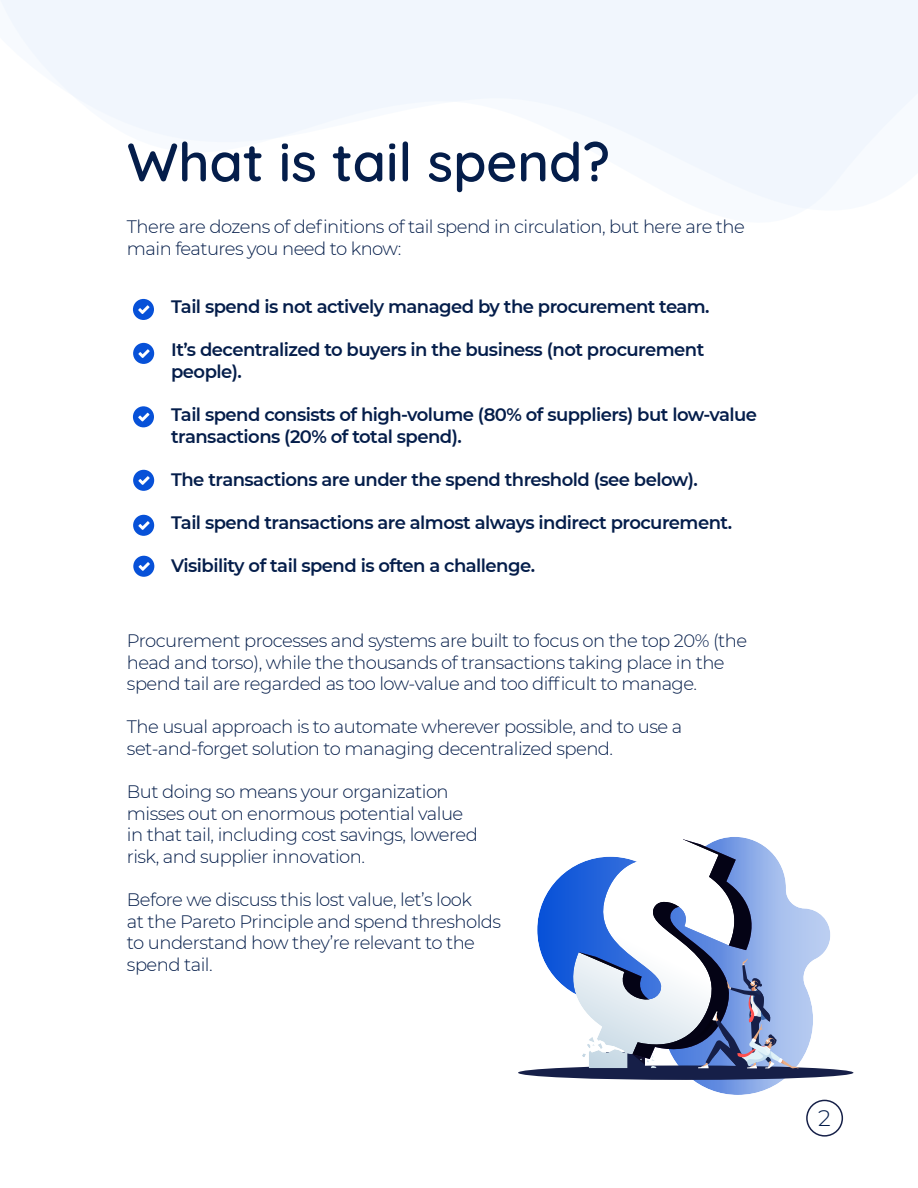
<style>
.page{position:relative;width:918px;height:1188px;background:#fff}
.page>*{position:absolute;margin:0;border:0;box-sizing:border-box;transform-origin:0 0}
.t1{font:600 54px "Quicksand";color:#041d4a}
.t2{font:300 22.5px "Montserrat";color:#041d4a}
.t3{font:300 18px/21.6px "Montserrat";letter-spacing:-.03em;color:#041d4a}
.t4{font:600 18px/21.6px "Montserrat";letter-spacing:-.03em;color:#041d4a}
</style>
<div class="page">
<svg style="left:0;top:0;width:918px;height:209px;fill:#f1f6fd"></svg>
<div style="left:133px;top:299px;width:21px;height:21px;background:#0751d8;border-radius:50%"></div>
<svg style="left:138px;top:305px;width:11px;height:9px"></svg>
<div style="left:133px;top:343px;width:21px;height:21px;background:#0751d8;border-radius:50%"></div>
<svg style="left:138px;top:349px;width:12px;height:9px"></svg>
<div style="left:133px;top:406px;width:21px;height:21px;background:#0751d8;border-radius:50%"></div>
<svg style="left:138px;top:413px;width:11px;height:9px"></svg>
<div style="left:133px;top:470px;width:21px;height:21px;background:#0751d8;border-radius:50%"></div>
<svg style="left:138px;top:476px;width:12px;height:9px"></svg>
<div style="left:133px;top:515px;width:21px;height:21px;background:#0751d8;border-radius:50%"></div>
<svg style="left:138px;top:521px;width:12px;height:9px"></svg>
<div style="left:133px;top:556px;width:21px;height:21px;background:#0751d8;border-radius:50%"></div>
<svg style="left:139px;top:562px;width:11px;height:9px"></svg>
<div style="left:806px;top:1100px;width:37px;height:37px;border:2px solid #162048;border-radius:50%"></div>
<svg style="left:537px;top:837px;width:293px;height:258px"></svg>
<div style="left:518px;top:1066px;width:335px;height:14px;background:#161f48;border-radius:50%"></div>
<svg style="left:566px;top:839px;width:233px;height:230px"></svg>
<h1 class="t1" style="left:127px;top:141px;width:485px">What is tail spend?</h1>
<p class="t3" style="left:127px;top:215px;width:619px">There are dozens of definitions of tail spend in circulation, but here are the main features you need to know:</p>
<p class="t4" style="left:171px;top:296px;width:540px">Tail spend is not actively managed by the procurement team.</p>
<p class="t4" style="left:171px;top:340px;width:535px">It’s decentralized to buyers in the business (not procurement people).</p>
<p class="t4" style="left:171px;top:404px;width:588px">Tail spend consists of high-volume (80% of suppliers) but low-value transactions (20% of total spend).</p>
<p class="t4" style="left:171px;top:469px;width:528px">The transactions are under the spend threshold (see below).</p>
<p class="t4" style="left:171px;top:512px;width:562px">Tail spend transactions are almost always indirect procurement.</p>
<p class="t4" style="left:171px;top:556px;width:365px">Visibility of tail spend is often a challenge.</p>
<p class="t3" style="left:127px;top:629px;width:622px">Procurement processes and systems are built to focus on the top 20% (the head and torso), while the thousands of transactions taking place in the spend tail are regarded as too low-value and too difficult to manage.</p>
<p class="t3" style="left:127px;top:716px;width:557px">The usual approach is to automate wherever possible, and to use a set-and-forget solution to managing decentralized spend.</p>
<p class="t3" style="left:127px;top:783px;width:352px">But doing so means your organization misses out on enormous potential value in that tail, including cost savings, lowered risk, and supplier innovation.</p>
<p class="t3" style="left:127px;top:889px;width:376px">Before we discuss this lost value, let’s look<br>at the Pareto Principle and spend thresholds to understand how they’re relevant to the spend tail.</p>
<p class="t2" style="left:818px;top:1103px;width:14px">2</p>
</div>
